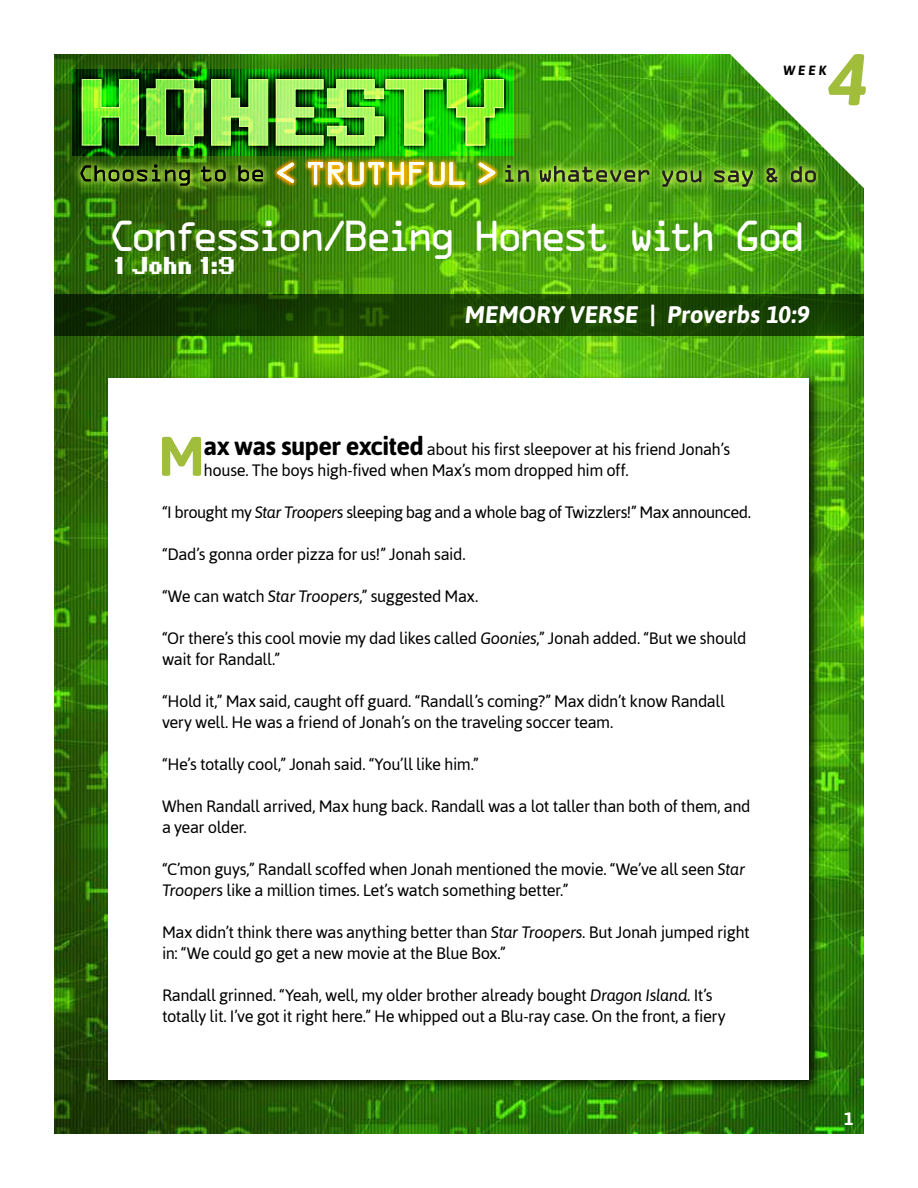
<style>
.page{position:relative;width:918px;height:1188px;background:#fff}
.page>*{position:absolute;margin:0;border:0;box-sizing:border-box;transform-origin:0 0}
.t1{font:italic 700 72.9px "Asap";color:#a0bd3b}
.t2{font:39px "OCRA Std";letter-spacing:-.16em;color:#fff}
.t3{font:italic 700 24px "Asap";color:#fff}
.t4{font:19.5px "Standard 0765";color:#fff}
.t5{font:700 18px "Asap";color:#fff}
.t6{font:16.5px/21px "Asap";letter-spacing:-.025em;color:#000}
.t7{font:italic 700 13.35px "Asap";color:#000}
.s1{font-weight:700;font-size:55.35px;color:#a0bd3b}
.s2{font-weight:700;font-size:25.5px}
.s3{font-style:italic}
</style>
<div class="page">
<img style="left:54px;top:54px;width:810px;height:1080px">
<div style="left:105px;top:375px;width:717px;height:717px;background:#000;opacity:.75"></div>
<div style="left:109px;top:378px;width:700px;height:701px;background:#fff"></div>
<svg style="left:54px;top:294px;width:810px;height:42px;background:#163e01"></svg>
<img style="left:270px;top:155px;width:223px;height:37px">
<svg style="left:277px;top:163px;width:17px;height:20px"></svg>
<svg style="left:308px;top:162px;width:35px;height:23px"></svg>
<svg style="left:349px;top:162px;width:14px;height:23px"></svg>
<svg style="left:369px;top:162px;width:75px;height:23px"></svg>
<svg style="left:450px;top:162px;width:15px;height:23px"></svg>
<svg style="left:479px;top:163px;width:14px;height:20px"></svg>
<img style="left:68px;top:153px;width:14px;height:41px">
<img style="left:82px;top:155px;width:36px;height:39px">
<img style="left:96px;top:157px;width:15px;height:37px">
<img style="left:111px;top:157px;width:14px;height:37px">
<img style="left:125px;top:157px;width:15px;height:37px">
<img style="left:140px;top:155px;width:33px;height:39px">
<img style="left:153px;top:157px;width:14px;height:37px">
<img style="left:167px;top:157px;width:35px;height:41px">
<img style="left:189px;top:155px;width:35px;height:39px">
<img style="left:203px;top:157px;width:23px;height:37px">
<img style="left:226px;top:155px;width:35px;height:39px">
<img style="left:240px;top:157px;width:36px;height:37px">
<img style="left:493px;top:153px;width:325px;height:46px">
<svg style="left:81px;top:165px;width:109px;height:21px;background:#52761b"></svg>
<svg style="left:201px;top:166px;width:25px;height:15px"></svg>
<svg style="left:238px;top:165px;width:25px;height:16px"></svg>
<svg style="left:505px;top:165px;width:24px;height:17px"></svg>
<svg style="left:540px;top:166px;width:109px;height:16px;background:#69912e"></svg>
<svg style="left:662px;top:171px;width:39px;height:16px"></svg>
<svg style="left:714px;top:171px;width:39px;height:16px"></svg>
<svg style="left:767px;top:168px;width:10px;height:14px"></svg>
<svg style="left:791px;top:166px;width:25px;height:16px"></svg>
<img style="left:72px;top:69px;width:442px;height:86px">
<svg style="left:82px;top:79px;width:57px;height:66px;background:#5fd52a"></svg>
<svg style="left:146px;top:79px;width:57px;height:66px;background:#67af39"></svg>
<svg style="left:211px;top:79px;width:57px;height:66px;background:#88cf55"></svg>
<svg style="left:276px;top:79px;width:228px;height:66px;background:#67d033"></svg>
<p class="t7" style="left:783px;top:63px;width:45px">WEEK</p>
<h1 class="t1" style="left:828px;top:37px;width:41px">4</h1>
<h2 class="t2" style="left:108px;top:219px;width:700px">Confession/Being Honest with God</h2>
<p class="t4" style="left:115px;top:250px;width:122px">1 John 1:9</p>
<h3 class="t3" style="left:465px;top:300px;width:347px">MEMORY VERSE | Proverbs 10:9</h3>
<p class="t6" style="left:204px;top:438px;width:528px;text-indent:-45px"><span class="s1">M</span><span class="s2">ax was super excited</span> about his first sleepover at his friend Jonah’s house. The boys high-fived when Max’s mom dropped him off.</p>
<p class="t6" style="left:162px;top:501px;width:591px">“I brought my <span class="s3">Star Troopers</span> sleeping bag and a whole bag of Twizzlers!” Max announced.</p>
<p class="t6" style="left:162px;top:543px;width:305px">“Dad’s gonna order pizza for us!” Jonah said.</p>
<p class="t6" style="left:162px;top:585px;width:318px">“We can watch <span class="s3">Star Troopers</span>,” suggested Max.</p>
<p class="t6" style="left:162px;top:627px;width:586px">“Or there’s this cool movie my dad likes called <span class="s3">Goonies</span>,” Jonah added. “But we should wait for Randall.”</p>
<p class="t6" style="left:162px;top:690px;width:564px">“Hold it,” Max said, caught off guard. “Randall’s coming?” Max didn’t know Randall very well. He was a friend of Jonah’s on the traveling soccer team.</p>
<p class="t6" style="left:162px;top:753px;width:318px">“He’s totally cool,” Jonah said. “You’ll like him.”</p>
<p class="t6" style="left:162px;top:795px;width:590px">When Randall arrived, Max hung back. Randall was a lot taller than both of them, and a year older.</p>
<p class="t6" style="left:162px;top:858px;width:585px">“C’mon guys,” Randall scoffed when Jonah mentioned the movie. “We’ve all seen <span class="s3">Star<br>Troopers</span> like a million times. Let’s watch something better.”</p>
<p class="t6" style="left:162px;top:921px;width:589px">Max didn’t think there was anything better than <span class="s3">Star Troopers</span>. But Jonah jumped right in: “We could go get a new movie at the Blue Box.”</p>
<p class="t6" style="left:162px;top:984px;width:565px">Randall grinned. “Yeah, well, my older brother already bought <span class="s3">Dragon Island</span>. It’s totally lit. I’ve got it right here.” He whipped out a Blu-ray case. On the front, a fiery</p>
<p class="t5" style="left:844px;top:1109px;width:11px">1</p>
</div>
